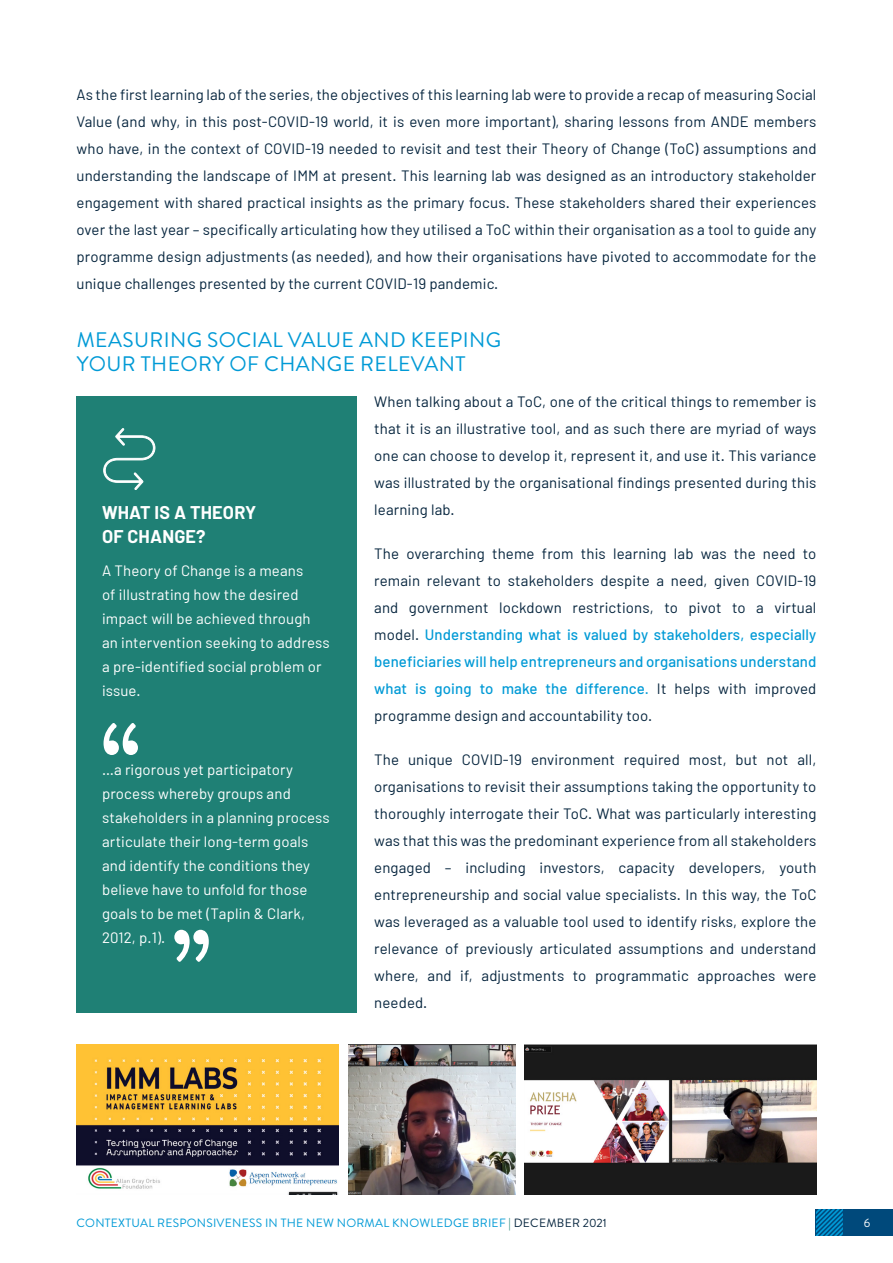
<style>
.page{position:relative;width:893px;height:1263px;background:#fff}
.page>*{position:absolute;margin:0;border:0;box-sizing:border-box;transform-origin:0 0}
.t1{font:21px "Brandon Grotesque";letter-spacing:.02em;color:#009ad6}
.t2{font:700 18px "Barlow";letter-spacing:.01em;color:#fff}
.t3{font:15px/27px "Barlow";letter-spacing:.01em;color:#06253e;text-align:justify}
.t4{font:15px/24px "Barlow";letter-spacing:.01em;color:#fff}
.t5{font:12px "Brandon Grotesque";letter-spacing:.02em;color:#009ad6}
.t6{font:12px "Brandon Grotesque";color:#fff}
.s1{font-weight:500;color:#009ad6}
.s2{color:#1f8075}
.s3{color:#06253e}
</style>
<div class="page">
<div style="left:816px;top:1209px;width:77px;height:27px;background:#00497b"></div>
<svg style="left:816px;top:1209px;width:27px;height:27px"></svg>
<div style="left:77px;top:396px;width:280px;height:616px;background:#1f8075"></div>
<svg style="left:103px;top:428px;width:52px;height:62px"></svg>
<svg style="left:174px;top:930px;width:35px;height:32px"></svg>
<svg style="left:104px;top:723px;width:34px;height:32px"></svg>
<img style="left:77px;top:1045px;width:262px;height:149px">
<img style="left:349px;top:1045px;width:167px;height:149px">
<img style="left:524px;top:1045px;width:292px;height:149px">
<p class="t3" style="left:77px;top:81px;width:741px">As the first learning lab of the series, the objectives of this learning lab were to provide a recap of measuring Social Value (and why, in this post-COVID-19 world, it is even more important), sharing lessons from ANDE members who have, in the context of COVID-19 needed to revisit and test their Theory of Change (ToC) assumptions and understanding the landscape of IMM at present. This learning lab was designed as an introductory stakeholder engagement with shared practical insights as the primary focus. These stakeholders shared their experiences over the last year – specifically articulating how they utilised a ToC within their organisation as a tool to guide any programme design adjustments (as needed), and how their organisations have pivoted to accommodate for the unique challenges presented by the current COVID-19 pandemic.</p>
<p class="t1" style="left:77px;top:325px;width:426px">MEASURING SOCIAL VALUE AND KEEPING</p>
<p class="t1" style="left:77px;top:349px;width:390px">YOUR THEORY OF CHANGE RELEVANT</p>
<p class="t3" style="left:374px;top:387px;width:444px">When talking about a ToC, one of the critical things to remember is that it is an illustrative tool, and as such there are myriad of ways one can choose to develop it, represent it, and use it. This variance was illustrated by the organisational findings presented during this learning lab.</p>
<p class="t3" style="left:374px;top:539px;width:444px">The overarching theme from this learning lab was the need to remain relevant to stakeholders despite a need, given COVID-19 and government lockdown restrictions, to pivot to a virtual model. <span class="s1">Understanding what is valued by stakeholders, especially beneficiaries will help entrepreneurs and organisations understand what is going to make the difference.</span> It helps with improved programme design and accountability too.</p>
<p class="t3" style="left:374px;top:745px;width:444px">The unique COVID-19 environment required most, but not all, organisations to revisit their assumptions taking the opportunity to thoroughly interrogate their ToC. What was particularly interesting was that this was the predominant experience from all stakeholders engaged – including investors, capacity developers, youth entrepreneurship and social value specialists. In this way, the ToC was leveraged as a valuable tool used to identify risks, explore the relevance of previously articulated assumptions and understand where, and if, adjustments to programmatic approaches were needed.</p>
<p class="t2" style="left:102px;top:502px;width:156px">WHAT IS A THEORY</p>
<p class="t2" style="left:102px;top:526px;width:105px">OF CHANGE?</p>
<p class="t4" style="left:102px;top:558px;width:229px">A Theory of Change is a means<br>of illustrating how the desired impact will be achieved through an intervention seeking to address a pre-identified social problem or issue.</p>
<p class="t4" style="left:102px;top:757px;width:229px">…a rigorous yet participatory process whereby groups and stakeholders in a planning process articulate their long-term goals and identify the conditions they believe have to unfold for those goals to be met (Taplin &amp; Clark,<br>2012, p.1).</p>
<p class="t5" style="left:77px;top:1214px;width:532px">CONTEXTUAL RESPONSIVENESS IN THE NEW NORMAL KNOWLEDGE BRIEF <span class="s2">|</span> <span class="s3">DECEMBER 2021</span></p>
<p class="t6" style="left:864px;top:1214px;width:8px">6</p>
</div>
